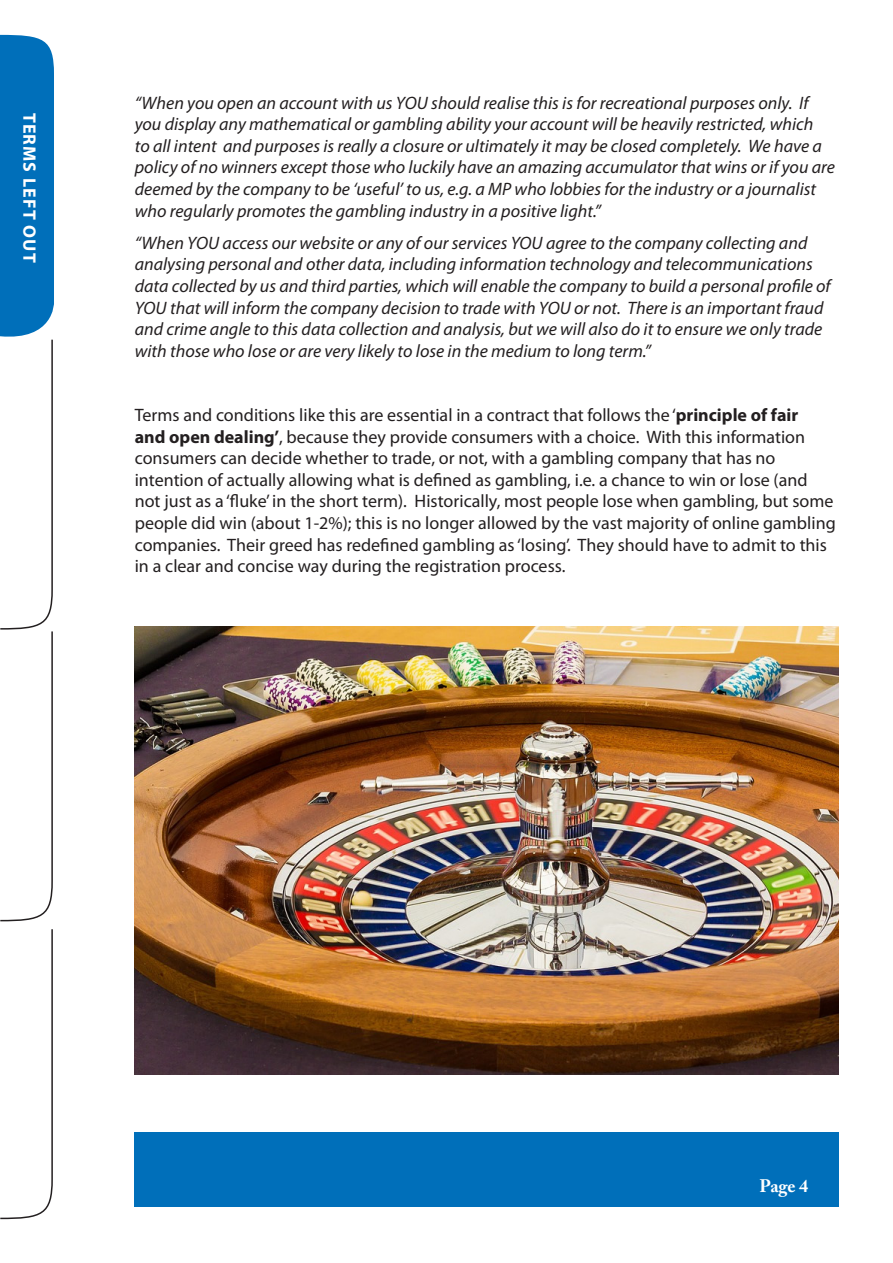
<style>
.page{position:relative;width:893px;height:1263px;background:#fff}
.page>*{position:absolute;margin:0;border:0;box-sizing:border-box;transform-origin:0 0}
.Head_4{font:italic 18px/21.6px "Myriad Pro";color:#231f20}
.Head_4-2{font:18px/21.6px "Myriad Pro";color:#231f20}
.Head_3{font:700 18px "Myriad Pro";letter-spacing:.06em;color:#fff}
.Body{font:700 18px "Adobe Caslon Pro";color:#fff}
.s1{font-weight:700}
</style>
<div class="page">
<svg style="left:0;top:35px;width:54px;height:887px"></svg>
<svg style="left:0;top:929px;width:53px;height:291px"></svg>
<div style="left:135px;top:1132px;width:704px;height:74px;background:#006fba"></div>
<img style="left:135px;top:626px;width:704px;height:448px">
<p class="Head_3" style="left:41px;top:113px;width:151px;rotate:90deg">TERMS LEFT OUT</p>
<p class="Head_4" style="left:135px;top:91px;width:702px">“When you open an account with us YOU should realise this is for recreational purposes only. If you display any mathematical or gambling ability your account will be heavily restricted, which<br>to all intent and purposes is really a closure or ultimately it may be closed completely. We have a policy of no winners except those who luckily have an amazing accumulator that wins or if you are deemed by the company to be ‘useful’ to us, e.g. a MP who lobbies for the industry or a journalist who regularly promotes the gambling industry in a positive light.”</p>
<p class="Head_4" style="left:135px;top:232px;width:697px">“When YOU access our website or any of our services YOU agree to the company collecting and analysing personal and other data, including information technology and telecommunications data collected by us and third parties, which will enable the company to build a personal profile of YOU that will inform the company decision to trade with YOU or not. There is an important fraud and crime angle to this data collection and analysis, but we will also do it to ensure we only trade with those who lose or are very likely to lose in the medium to long term.”</p>
<p class="Head_4-2" style="left:135px;top:404px;width:702px">Terms and conditions like this are essential in a contract that follows the ‘<span class="s1">principle of fair<br>and open dealing’</span>, because they provide consumers with a choice. With this information consumers can decide whether to trade, or not, with a gambling company that has no intention of actually allowing what is defined as gambling, i.e. a chance to win or lose (and not just as a ‘fluke’ in the short term). Historically, most people lose when gambling, but some people did win (about 1-2%); this is no longer allowed by the vast majority of online gambling companies. Their greed has redefined gambling as ‘losing’. They should have to admit to this in a clear and concise way during the registration process.</p>
<p class="Body" style="left:759px;top:1175px;width:50px">Page 4</p>
</div>
